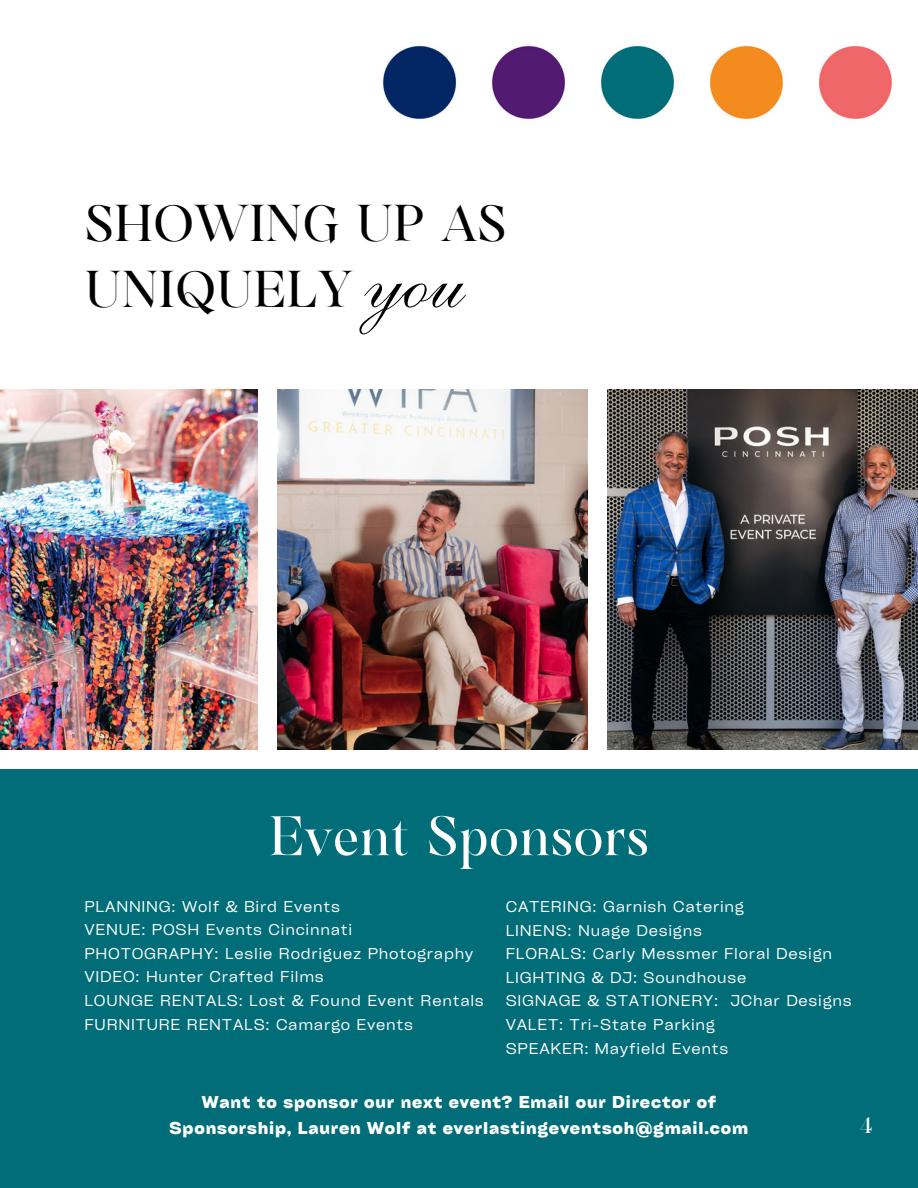
<style>
.page{position:relative;width:918px;height:1188px;background:#fff}
.page>*{position:absolute;margin:0;border:0;box-sizing:border-box;transform-origin:0 0}
.t1{font:86.25px "Anastasia Script";color:#000}
.t2{font:51.15px "Dawnora TH";color:#fff}
.t3{font:47.25px/65.2px "Dawnora TH";color:#000}
.t4{font:21px "Dawnora TH";color:#fff}
.t5{font:700 16.5px/25.8px "Cy Grotesk Key";letter-spacing:.05em;color:#fff;text-align:center}
.t6{font:15px "Cy Grotesk Key";letter-spacing:.05em;color:#fff}
</style>
<div class="page">
<img style="left:608px;top:390px;width:310px;height:360px">
<img style="left:277px;top:390px;width:310px;height:360px">
<img style="left:0;top:390px;width:257px;height:360px">
<div style="left:0;top:769px;width:918px;height:419px;background:#006d79"></div>
<img style="left:382px;top:45px;width:510px;height:74px">
<p class="t3" style="left:84px;top:193px;width:424px">SHOWING UP AS<br>UNIQUELY</p>
<p class="t1" style="left:350px;top:256px;width:102px">you</p>
<p class="t2" style="left:269px;top:801px;width:382px">Event Sponsors</p>
<p class="t6" style="left:84px;top:897px;width:257px">PLANNING: Wolf &amp; Bird Events</p>
<p class="t6" style="left:84px;top:920px;width:269px">VENUE: POSH Events Cincinnati</p>
<p class="t6" style="left:84px;top:944px;width:391px">PHOTOGRAPHY: Leslie Rodriguez Photography</p>
<p class="t6" style="left:84px;top:967px;width:241px">VIDEO: Hunter Crafted Films</p>
<p class="t6" style="left:84px;top:991px;width:401px">LOUNGE RENTALS: Lost &amp; Found Event Rentals</p>
<p class="t6" style="left:84px;top:1015px;width:330px">FURNITURE RENTALS: Camargo Events</p>
<p class="t6" style="left:506px;top:897px;width:240px">CATERING: Garnish Catering</p>
<p class="t6" style="left:506px;top:921px;width:198px">LINENS: Nuage Designs</p>
<p class="t6" style="left:506px;top:944px;width:328px">FLORALS: Carly Messmer Floral Design</p>
<p class="t6" style="left:506px;top:968px;width:242px">LIGHTING &amp; DJ: Soundhouse</p>
<p class="t6" style="left:506px;top:991px;width:347px">SIGNAGE &amp; STATIONERY: JChar Designs</p>
<p class="t6" style="left:506px;top:1015px;width:211px">VALET: Tri-State Parking</p>
<p class="t6" style="left:506px;top:1039px;width:224px">SPEAKER: Mayfield Events</p>
<p class="t5" style="left:170px;top:1088px;width:580px">Want to sponsor our next event? Email our Director of<br>Sponsorship, Lauren Wolf at everlastingeventsoh@gmail.com</p>
<p class="t4" style="left:860px;top:1111px;width:14px">4</p>
</div>
